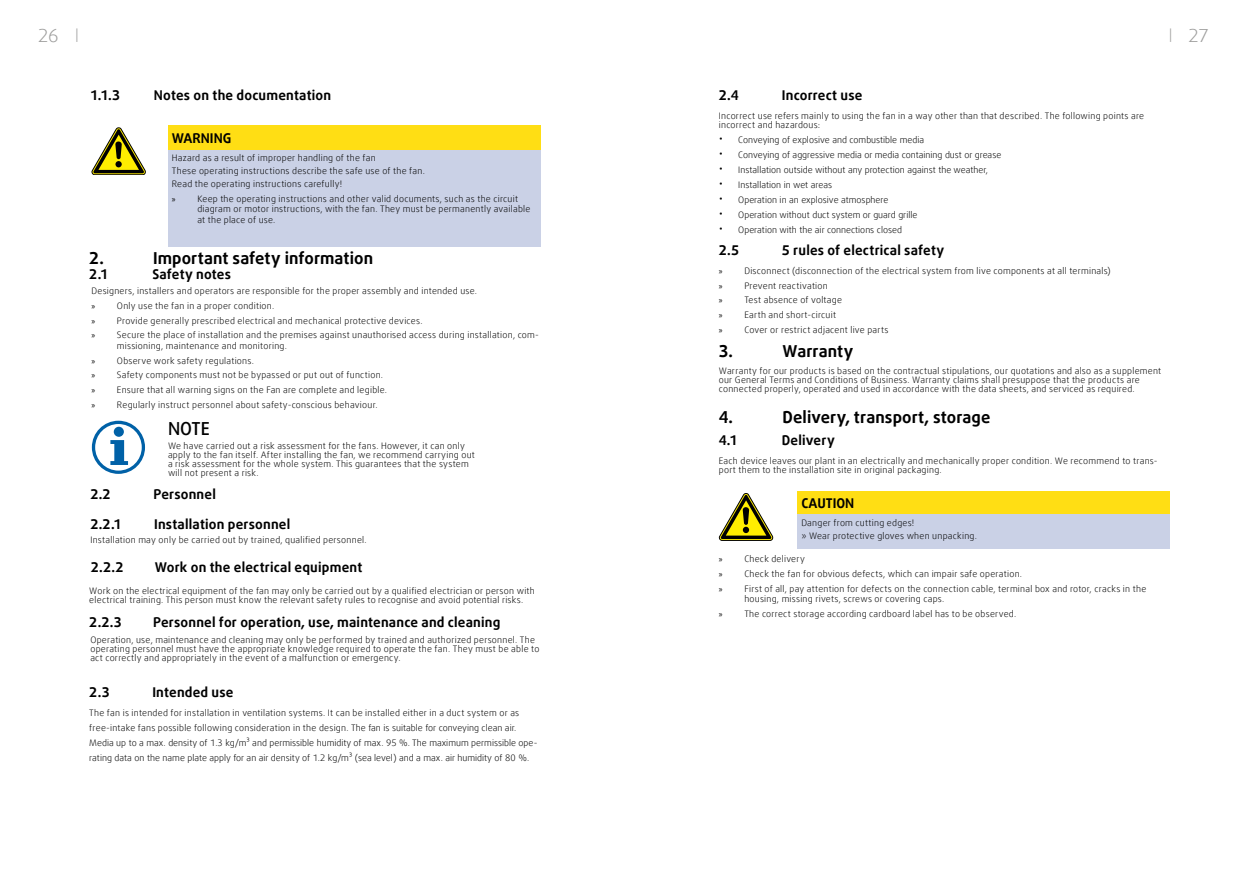
<style>
.page{position:relative;width:1259px;height:893px;background:#fff}
.page>*{position:absolute;margin:0;border:0;box-sizing:border-box;transform-origin:0 0}
.t1{font:300 18px "Daxline Offc Pro";color:#9d9d9c}
.t2{font:500 18px "Daxline Offc Pro";color:#000}
.t3{font:700 16.5px "Daxline Offc Pro";letter-spacing:.005em;color:#000}
.t4{font:700 13.5px "Daxline Offc Pro";letter-spacing:.015em;color:#000}
.t5{font:300 9px/9px "Daxline Offc Pro";letter-spacing:.025em;color:#000}
.t6{font:300 9px/15px "Daxline Offc Pro";color:#000}
.t7{font:9px "Myriad Pro";color:#000}
.s1{font-size:13.5px}
</style>
<div class="page">
<div style="left:168px;top:125px;width:372px;height:25px;background:#ffde14"></div>
<div style="left:168px;top:150px;width:372px;height:97px;background:#cad1e6"></div>
<svg style="left:92px;top:421px;width:53px;height:53px"></svg>
<svg style="left:92px;top:128px;width:54px;height:47px"></svg>
<div style="left:797px;top:491px;width:372px;height:24px;background:#ffde14"></div>
<div style="left:797px;top:515px;width:372px;height:34px;background:#cad1e6"></div>
<svg style="left:719px;top:493px;width:54px;height:48px"></svg>
<h1 class="t1" style="left:38px;top:23px;width:42px">26 <span class="s1">|</span></h1>
<h1 class="t1" style="left:1169px;top:23px;width:41px"><span class="s1">|</span> 27</h1>
<h3 class="t4" style="left:90px;top:86px;width:32px">1.1.3</h3>
<h3 class="t4" style="left:154px;top:86px;width:179px">Notes on the documentation</h3>
<h3 class="t4" style="left:172px;top:129px;width:61px">WARNING</h3>
<p class="t5" style="left:172px;top:151px;width:255px;line-height:13.2px">Hazard as a result of improper handling of the fan<br>These operating instructions describe the safe use of the fan.<br>Read the operating instructions carefully!</p>
<p class="t7" style="left:172px;top:193px;width:5px">»</p>
<p class="t5" style="left:197px;top:193px;width:335px;line-height:10.5px">Keep the operating instructions and other valid documents, such as the circuit diagram or motor instructions, with the fan. They must be permanently available at the place of use.</p>
<h2 class="t3" style="left:89px;top:247px;width:16px">2.</h2>
<h2 class="t3" style="left:153px;top:247px;width:221px">Important safety information</h2>
<h3 class="t4" style="left:89px;top:266px;width:20px">2.1</h3>
<h3 class="t4" style="left:152px;top:266px;width:80px">Safety notes</h3>
<p class="t5" style="left:91px;top:286px;width:387px">Designers, installers and operators are responsible for the proper assembly and intended use.</p>
<p class="t7" style="left:91px;top:300px;width:5px">»</p>
<p class="t5" style="left:117px;top:301px;width:159px">Only use the fan in a proper condition.</p>
<p class="t7" style="left:91px;top:315px;width:5px">»</p>
<p class="t5" style="left:117px;top:316px;width:307px">Provide generally prescribed electrical and mechanical protective devices.</p>
<p class="t7" style="left:91px;top:330px;width:5px">»</p>
<p class="t5" style="left:117px;top:330px;width:423px;line-height:10.5px">Secure the place of installation and the premises against unauthorised access during installation, com&shy;missioning, maintenance and monitoring.</p>
<p class="t7" style="left:91px;top:355px;width:5px">»</p>
<p class="t5" style="left:117px;top:356px;width:138px">Observe work safety regulations.</p>
<p class="t7" style="left:91px;top:370px;width:5px">»</p>
<p class="t5" style="left:117px;top:371px;width:268px">Safety components must not be bypassed or put out of function.</p>
<p class="t7" style="left:91px;top:384px;width:5px">»</p>
<p class="t5" style="left:117px;top:385px;width:272px">Ensure that all warning signs on the Fan are complete and legible.</p>
<p class="t7" style="left:91px;top:399px;width:5px">»</p>
<p class="t5" style="left:117px;top:400px;width:262px">Regularly instruct personnel about safety-conscious behaviour.</p>
<h1 class="t2" style="left:168px;top:416px;width:43px">NOTE</h1>
<p class="t5" style="left:168px;top:441px;width:308px">We have carried out a risk assessment for the fans. However, it can only apply to the fan itself. After installing the fan, we recommend carrying out a risk assessment for the whole system. This guarantees that the system will not present a risk.</p>
<h3 class="t4" style="left:90px;top:486px;width:22px">2.2</h3>
<h3 class="t4" style="left:153px;top:486px;width:64px">Personnel</h3>
<h3 class="t4" style="left:90px;top:515px;width:33px">2.2.1</h3>
<h3 class="t4" style="left:154px;top:515px;width:138px">Installation personnel</h3>
<p class="t5" style="left:90px;top:535px;width:278px">Installation may only be carried out by trained, qualified personnel.</p>
<h3 class="t4" style="left:91px;top:558px;width:34px">2.2.2</h3>
<h3 class="t4" style="left:155px;top:558px;width:209px">Work on the electrical equipment</h3>
<p class="t5" style="left:89px;top:586px;width:447px">Work on the electrical equipment of the fan may only be carried out by a qualified electrician or person with electrical training. This person must know the relevant safety rules to recognise and avoid potential risks.</p>
<p class="t5" style="left:90px;top:636px;width:450px">Operation, use, maintenance and cleaning may only be performed by trained and authorized personnel. The operating personnel must have the appropriate knowledge required to operate the fan. They must be able to act correctly and appropriately in the event of a malfunction or emergency.</p>
<h3 class="t4" style="left:89px;top:613px;width:34px">2.2.3</h3>
<h3 class="t4" style="left:153px;top:613px;width:349px">Personnel for operation, use, maintenance and cleaning</h3>
<h3 class="t4" style="left:89px;top:683px;width:22px">2.3</h3>
<h3 class="t4" style="left:152px;top:683px;width:83px">Intended use</h3>
<p class="t6" style="left:89px;top:705px;width:449px">The fan is intended for installation in ventilation systems. It can be installed either in a duct system or as free-intake fans possible following consideration in the design. The fan is suitable for conveying clean air.<br>Media up to a max. density of 1.3 kg/m³ and permissible humidity of max. 95 %. The maximum permissible ope&shy;rating data on the name plate apply for an air density of 1.2 kg/m³ (sea level) and a max. air humidity of 80 %.</p>
<h3 class="t4" style="left:719px;top:86px;width:22px">2.4</h3>
<h3 class="t4" style="left:782px;top:86px;width:82px">Incorrect use</h3>
<p class="t5" style="left:719px;top:111px;width:427px">Incorrect use refers mainly to using the fan in a way other than that described. The following points are incorrect and hazardous:</p>
<p class="t6" style="left:719px;top:132px;width:207px"><span class="s1">•</span> Conveying of explosive and combustible media</p>
<p class="t6" style="left:719px;top:147px;width:284px"><span class="s1">•</span> Conveying of aggressive media or media containing dust or grease</p>
<p class="t6" style="left:719px;top:162px;width:271px"><span class="s1">•</span> Installation outside without any protection against the weather,</p>
<p class="t6" style="left:719px;top:177px;width:115px"><span class="s1">•</span> Installation in wet areas</p>
<p class="t6" style="left:719px;top:192px;width:171px"><span class="s1">•</span> Operation in an explosive atmosphere</p>
<p class="t6" style="left:719px;top:207px;width:200px"><span class="s1">•</span> Operation without duct system or guard grille</p>
<p class="t6" style="left:719px;top:222px;width:185px"><span class="s1">•</span> Operation with the air connections closed</p>
<h3 class="t4" style="left:719px;top:241px;width:22px">2.5</h3>
<h3 class="t4" style="left:782px;top:241px;width:164px">5 rules of electrical safety</h3>
<p class="t7" style="left:719px;top:265px;width:5px">»</p>
<p class="t5" style="left:744px;top:266px;width:368px">Disconnect (disconnection of the electrical system from live components at all terminals)</p>
<p class="t7" style="left:719px;top:280px;width:5px">»</p>
<p class="t5" style="left:744px;top:281px;width:85px">Prevent reactivation</p>
<p class="t7" style="left:719px;top:295px;width:5px">»</p>
<p class="t5" style="left:744px;top:296px;width:99px">Test absence of voltage</p>
<p class="t7" style="left:719px;top:310px;width:5px">»</p>
<p class="t5" style="left:744px;top:311px;width:93px">Earth and short-circuit</p>
<p class="t7" style="left:719px;top:324px;width:5px">»</p>
<p class="t5" style="left:744px;top:325px;width:146px">Cover or restrict adjacent live parts</p>
<h2 class="t3" style="left:719px;top:340px;width:16px">3.</h2>
<h2 class="t3" style="left:782px;top:340px;width:72px">Warranty</h2>
<p class="t5" style="left:719px;top:366px;width:444px">Warranty for our products is based on the contractual stipulations, our quotations and also as a supplement our General Terms and Conditions of Business. Warranty claims shall presuppose that the products are connected properly, operated and used in accordance with the data sheets, and serviced as required.</p>
<h2 class="t3" style="left:719px;top:407px;width:16px">4.</h2>
<h2 class="t3" style="left:782px;top:407px;width:209px">Delivery, transport, storage</h2>
<h3 class="t4" style="left:719px;top:431px;width:20px">4.1</h3>
<h3 class="t4" style="left:782px;top:431px;width:54px">Delivery</h3>
<p class="t5" style="left:719px;top:456px;width:440px">Each device leaves our plant in an electrically and mechanically proper condition. We recommend to trans&shy;port them to the installation site in original packaging.</p>
<h3 class="t4" style="left:801px;top:495px;width:54px">CAUTION</h3>
<p class="t5" style="left:801px;top:516px;width:177px;line-height:13.2px">Danger from cutting edges!<br>» Wear protective gloves when unpacking.</p>
<p class="t7" style="left:719px;top:554px;width:5px">»</p>
<p class="t5" style="left:744px;top:554px;width:62px">Check delivery</p>
<p class="t7" style="left:719px;top:568px;width:5px">»</p>
<p class="t5" style="left:744px;top:569px;width:279px">Check the fan for obvious defects, which can impair safe operation.</p>
<p class="t7" style="left:719px;top:583px;width:5px">»</p>
<p class="t5" style="left:744px;top:583px;width:403px;line-height:10.5px">First of all, pay attention for defects on the connection cable, terminal box and rotor, cracks in the housing, missing rivets, screws or covering caps.</p>
<p class="t7" style="left:719px;top:608px;width:5px">»</p>
<p class="t5" style="left:744px;top:609px;width:273px">The correct storage according cardboard label has to be observed.</p>
</div>
